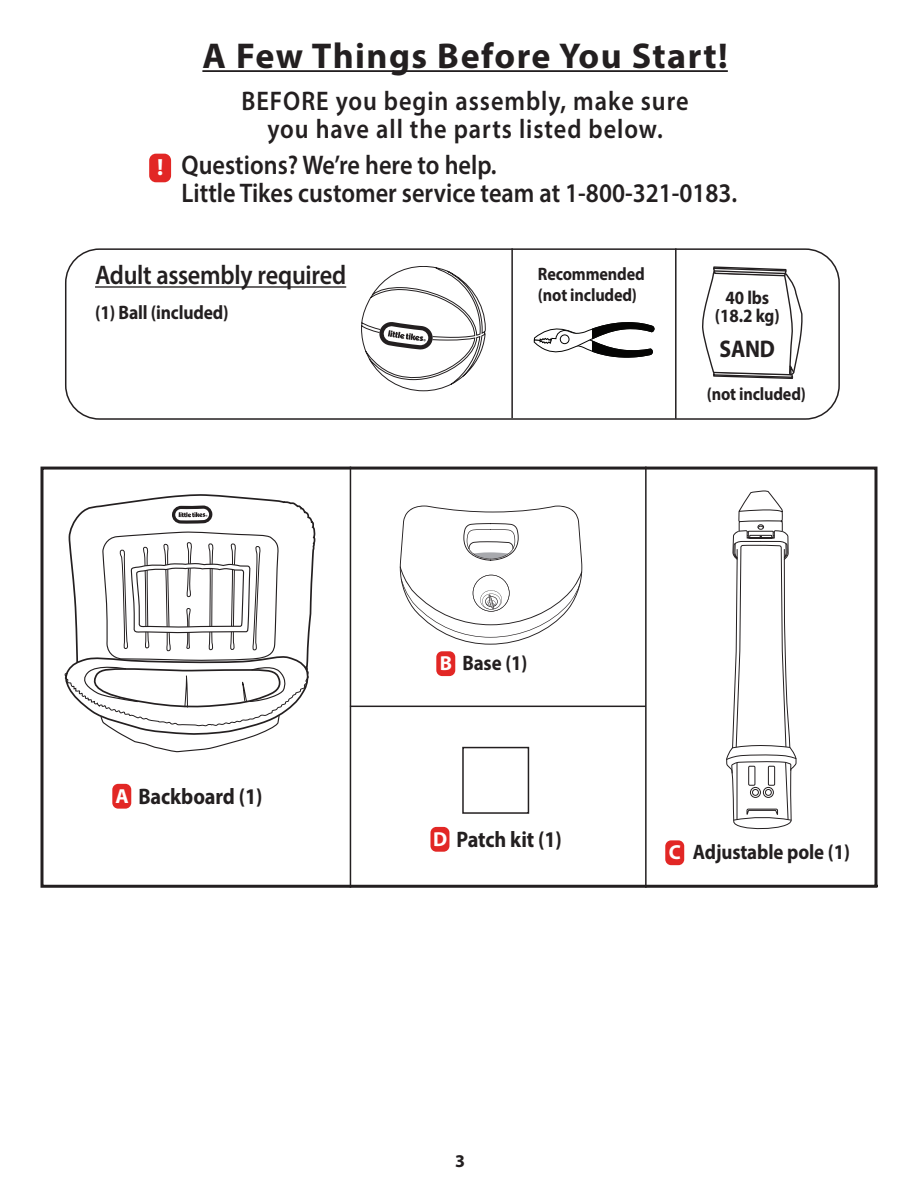
<style>
.page{position:relative;width:918px;height:1188px;background:#fff}
.page>*{position:absolute;margin:0;border:0;box-sizing:border-box;transform-origin:0 0}
.t1{font:700 36px "Myriad Pro";letter-spacing:.04em;color:#231f20}
.t2{font:600 27px/28.5px "Myriad Pro";color:#231f20;scale:.9 1}
.t3{font:600 27px/28.5px "Myriad Pro";letter-spacing:.04em;color:#231f20;text-align:center;scale:.9 1}
.t4{font:700 24.15px "Myriad Pro";color:#231f20;scale:.9 1}
.t5{font:700 23.55px "Myriad Pro";color:#fff}
.t6{font:700 22.5px "Myriad Pro";letter-spacing:-.005em;color:#231f20;scale:.9 1}
.t7{font:700 21px "Myriad Pro";letter-spacing:-.005em;color:#231f20;scale:.9 1}
.t8{font:700 19.5px "Myriad Pro";letter-spacing:-.01em;color:#231f20;scale:.9 1}
.t9{font:700 18.75px/18.8px "Myriad Pro";letter-spacing:-.005em;color:#231f20;text-align:center;scale:.9 1}
.t10{font:700 18px/21px "Myriad Pro";letter-spacing:-.01em;color:#231f20;scale:.9 1}
.t11{font:700 18px "Myriad Pro";letter-spacing:-.01em;color:#231f20}
.s1{font-size:20.25px;color:#fff}
</style>
<div class="page">
<svg style="left:40px;top:466px;width:838px;height:422px"></svg>
<div style="left:665px;top:840px;width:19px;height:25px;background:#e22725;border-radius:6px"></div>
<hr style="left:202px;top:70px;width:526px;height:2px;background:#231f20">
<div style="left:149px;top:154px;width:22px;height:28px;background:#e22725;border-radius:7px"></div>
<svg style="left:361px;top:266px;width:125px;height:125px"></svg>
<hr style="left:95px;top:286px;width:251px;height:2px;background:#231f20">
<div style="left:65px;top:248px;width:775px;height:172px;border:2px solid #231f20;border-radius:34px"></div>
<svg style="left:534px;top:322px;width:120px;height:35px"></svg>
<svg style="left:702px;top:266px;width:101px;height:113px"></svg>
<hr style="left:511px;top:248px;width:2px;height:170px;background:#231f20">
<svg style="left:400px;top:506px;width:182px;height:139px"></svg>
<div style="left:112px;top:784px;width:19px;height:25px;background:#e22725;border-radius:6px"></div>
<div style="left:436px;top:651px;width:19px;height:25px;background:#e22725;border-radius:6px"></div>
<hr style="left:645px;top:467px;width:2px;height:421px;background:#231f20">
<hr style="left:350px;top:467px;width:1px;height:421px;background:#231f20">
<hr style="left:675px;top:248px;width:2px;height:171px;background:#231f20">
<svg style="left:726px;top:481px;width:70px;height:348px"></svg>
<svg style="left:68px;top:494px;width:247px;height:178px"></svg>
<svg style="left:65px;top:530px;width:247px;height:222px"></svg>
<svg style="left:172px;top:505px;width:41px;height:19px"></svg>
<div style="left:462px;top:747px;width:67px;height:67px;border:2px solid #231f20"></div>
<div style="left:431px;top:827px;width:18px;height:25px;background:#e22725;border-radius:6px"></div>
<hr style="left:350px;top:706px;width:296px;height:1px;background:#fff">
<p class="t5" style="left:157px;top:152px;width:8px">!</p>
<h1 class="t1" style="left:202px;top:32px;width:527px">A Few Things Before You Start!</h1>
<p class="t3" style="left:242px;top:86px;width:498px">BEFORE you begin assembly, make sure you have all the parts listed below.</p>
<p class="t2" style="left:182px;top:150px;width:619px">Questions? We’re here to help.<br>Little Tikes customer service team at 1-800-321-0183.</p>
<p class="t2" style="left:95px;top:260px;width:281px">Adult assembly required</p>
<p class="t8" style="left:95px;top:300px;width:150px">(1) Ball (included)</p>
<p class="t10" style="left:538px;top:263px;width:120px">Recommended (not included)</p>
<p class="t9" style="left:715px;top:287px;width:74px">40 lbs (18.2 kg)</p>
<p class="t4" style="left:720px;top:333px;width:63px">SAND</p>
<p class="t10" style="left:707px;top:383px;width:112px">(not included)</p>
<p class="t6" style="left:115px;top:781px;width:165px"><span class="s1">A</span> Backboard (1)</p>
<p class="t7" style="left:440px;top:649px;width:99px"><span class="s1">B</span> Base (1)</p>
<p class="t6" style="left:433px;top:824px;width:145px"><span class="s1">D</span> Patch kit (1)</p>
<p class="t7" style="left:669px;top:838px;width:203px"><span class="s1">C</span> Adjustable pole (1)</p>
<p class="t11" style="left:455px;top:1149px;width:11px">3</p>
</div>
